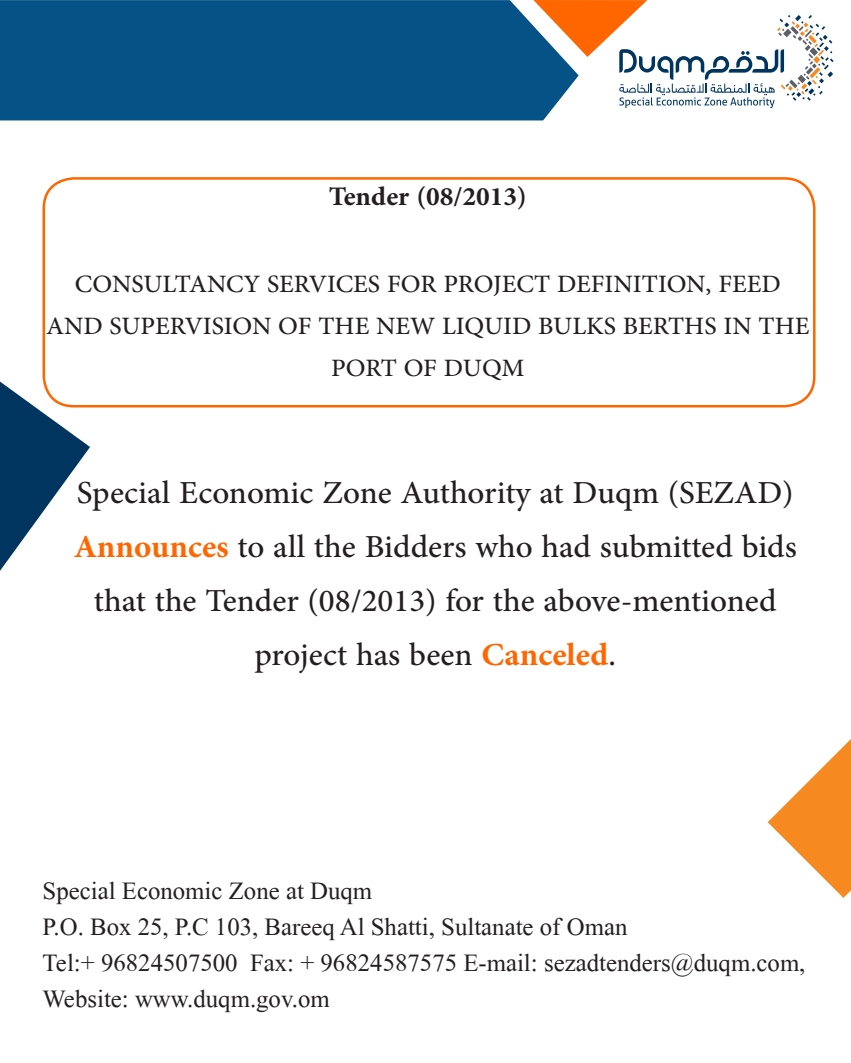
<style>
.page{position:relative;width:851px;height:1063px;background:#fff}
.page>*{position:absolute;margin:0;border:0;box-sizing:border-box;transform-origin:0 0}
.t1{font:45px/54px "Adobe Arabic";color:#231f20;text-align:center}
.t2{font:700 37.5px "Adobe Arabic";color:#231f20}
.t3{font:35px/42px "Adobe Arabic";color:#231f20;text-align:center}
.t4{font:30px/36px "Shonar Bangla";color:#231f20}
.s1{font-weight:700;color:#f60}
</style>
<div class="page">
<div style="left:0;top:0;width:553px;height:120px;background:#055287"></div>
<svg style="left:533px;top:0;width:300px;height:108px"></svg>
<div style="left:43px;top:177px;width:772px;height:230px;border:2px solid #f60;border-radius:30px"></div>
<svg style="left:767px;top:740px;width:83px;height:158px"></svg>
<svg style="left:0;top:382px;width:90px;height:189px"></svg>
<p class="t2" style="left:329px;top:170px;width:199px">Tender )08/2013(</p>
<p class="t3" style="left:46px;top:259px;width:764px">CONSULTANCY SERVICES FOR PROJECT DEFINITION, FEED<br>AND SUPERVISION OF THE NEW LIQUID BULKS BERTHS IN THE</p>
<p class="t3" style="left:331px;top:343px;width:195px">PORT OF DUQM</p>
<p class="t1" style="left:74px;top:460px;width:724px">Special Economic Zone Authority at Duqm (SEZAD( <span class="s1">Announces</span> to all the Bidders who had submitted bids that the Tender (08/2013) for the above-mentioned project has been <span class="s1">Canceled</span>.</p>
<p class="t4" style="left:43px;top:877px;width:331px">Special Economic Zone at Duqm</p>
<p class="t4" style="left:43px;top:913px;width:586px">.O. P Box 25, C.P 103, Bareeq Al Shatti, Sultanate of Oman</p>
<p class="t4" style="left:43px;top:949px;width:764px">Tel:+ 96824507500 Fax +: 96824587575 -E mail: sezadtenders@duqm.com,<br>Website: www.duqm.gov.om</p>
</div>
